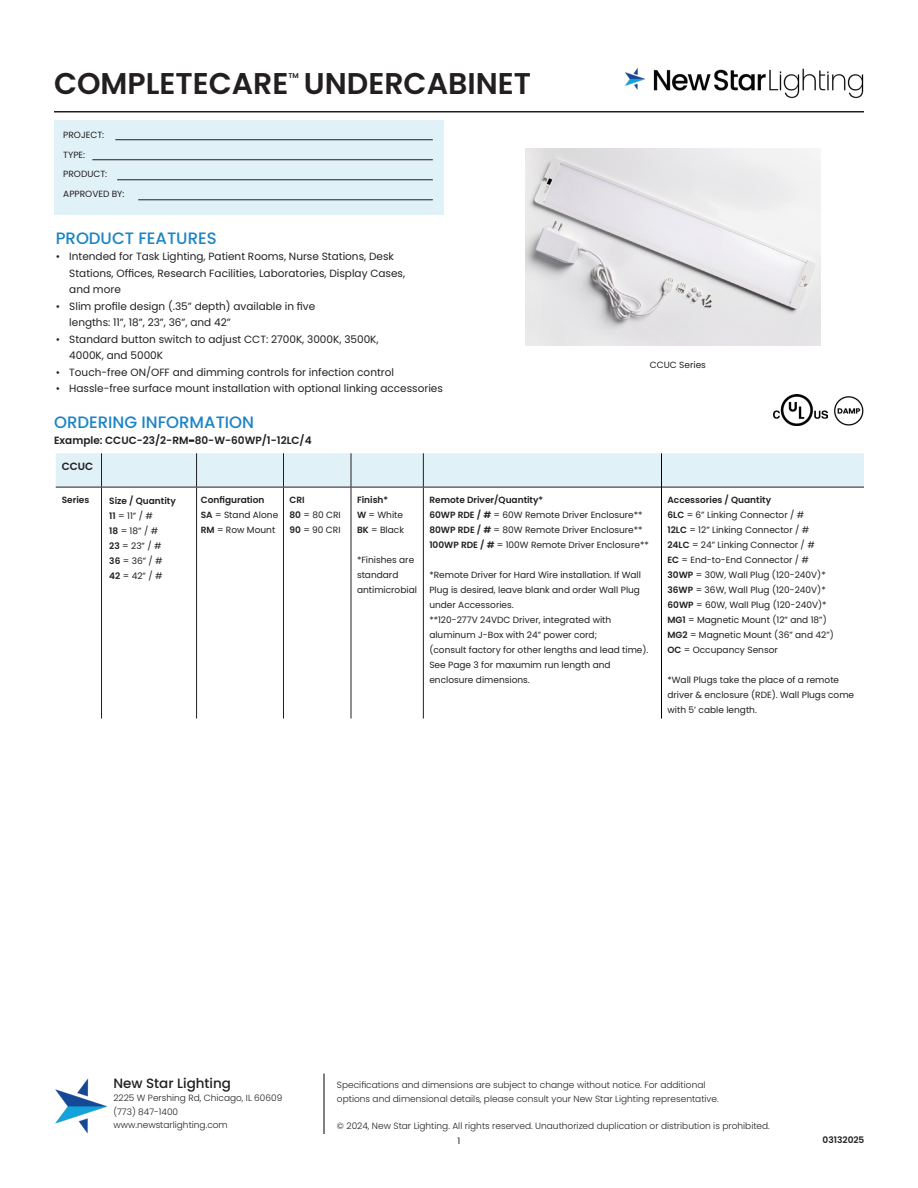
<style>
.page{position:relative;width:918px;height:1188px;background:#fff}
.page>*{position:absolute;margin:0;border:0;box-sizing:border-box;transform-origin:0 0}
.t1{font:600 30px "Poppins";color:#231f20}
.Subtitles{font:500 16.5px "Poppins";color:#1b84c6}
.t2{font:500 13.5px "Poppins";color:#231f20}
.t3{font:10.5px/16.5px "Poppins";color:#231f20}
.t4{font:600 10.5px "Poppins";color:#231f20}
.t5{font:9px/15px "Poppins";color:#231f20}
.t6{font:300 9px/13.5px "Poppins";color:#231f20}
.t7{font:600 9px/15px "Poppins";color:#231f20}
.t8{font:600 7.05px "Poppins";color:#231f20}
.s1{font-weight:600}
.s2{font-weight:400}
</style>
<div class="page">
<hr style="left:54px;top:111px;width:810px;height:2px;background:#231f20">
<img style="left:55px;top:1078px;width:53px;height:56px">
<hr style="left:323px;top:1074px;width:2px;height:60px;background:#231f20">
<img style="left:625px;top:68px;width:239px;height:31px">
<div style="left:54px;top:120px;width:390px;height:95px;background:#e1f1f8"></div>
<hr style="left:115px;top:139px;width:318px;height:1px;background:#231f20">
<hr style="left:92px;top:159px;width:341px;height:1px;background:#231f20">
<hr style="left:117px;top:179px;width:316px;height:1px;background:#231f20">
<hr style="left:138px;top:199px;width:295px;height:1px;background:#231f20">
<div style="left:56px;top:453px;width:808px;height:34px;background:#e1f1f8"></div>
<hr style="left:196px;top:453px;width:1px;height:34px;background:#231f20">
<hr style="left:283px;top:453px;width:1px;height:34px;background:#231f20">
<hr style="left:351px;top:453px;width:1px;height:34px;background:#231f20">
<hr style="left:196px;top:487px;width:1px;height:232px;background:#231f20">
<hr style="left:283px;top:487px;width:1px;height:232px;background:#231f20">
<hr style="left:351px;top:487px;width:1px;height:232px;background:#231f20">
<hr style="left:101px;top:453px;width:1px;height:34px;background:#231f20">
<hr style="left:101px;top:487px;width:1px;height:232px;background:#231f20">
<hr style="left:423px;top:453px;width:1px;height:34px;background:#231f20">
<hr style="left:423px;top:487px;width:1px;height:232px;background:#231f20">
<hr style="left:56px;top:487px;width:46px;height:1px;background:#231f20">
<hr style="left:102px;top:487px;width:95px;height:1px;background:#231f20">
<hr style="left:197px;top:487px;width:86px;height:1px;background:#231f20">
<hr style="left:284px;top:487px;width:67px;height:1px;background:#231f20">
<hr style="left:351px;top:487px;width:72px;height:1px;background:#231f20">
<hr style="left:423px;top:487px;width:238px;height:1px;background:#231f20">
<hr style="left:662px;top:487px;width:202px;height:1px;background:#231f20">
<hr style="left:661px;top:453px;width:1px;height:34px;background:#000">
<hr style="left:661px;top:487px;width:1px;height:232px;background:#000">
<img style="left:773px;top:394px;width:54px;height:32px">
<img style="left:833px;top:396px;width:31px;height:30px">
<img style="left:525px;top:148px;width:296px;height:198px">
<h1 class="t1" style="left:54px;top:66px;width:479px">COMPLETECARE UNDERCABINET</h1>
<p class="t8" style="left:288px;top:71px;width:12px">TM</p>
<p class="t5" style="left:63px;top:128px;width:42px">PROJECT:</p>
<p class="t5" style="left:63px;top:147px;width:23px">TYPE:</p>
<p class="t5" style="left:63px;top:167px;width:45px">PRODUCT:</p>
<p class="t5" style="left:63px;top:186px;width:63px">APPROVED BY:</p>
<p class="Subtitles" style="left:56px;top:228px;width:162px">PRODUCT FEATURES</p>
<p class="t3" style="left:69px;top:248px;width:337px;text-indent:-14px">• Intended for Task Lighting, Patient Rooms, Nurse Stations, Desk<br>Stations, Offices, Research Facilities, Laboratories, Display Cases, and more</p>
<p class="t3" style="left:69px;top:298px;width:248px;text-indent:-14px">• Slim profile design (.35” depth) available in five lengths: 11”, 18”, 23”, 36”, and 42”</p>
<p class="t3" style="left:69px;top:331px;width:311px;text-indent:-14px">• Standard button switch to adjust CCT: 2700K, 3000K, 3500K,<br>4000K, and 5000K</p>
<p class="t3" style="left:56px;top:364px;width:340px">• Touch-free ON/OFF and dimming controls for infection control</p>
<p class="t3" style="left:56px;top:380px;width:389px">• Hassle-free surface mount installation with optional linking accessories</p>
<p class="Subtitles" style="left:54px;top:413px;width:202px">ORDERING INFORMATION</p>
<p class="t4" style="left:54px;top:435px;width:259px">Example: CCUC-23/2-RM-80-W-60WP/1-12LC/4</p>
<p class="t5" style="left:650px;top:357px;width:58px">CCUC Series</p>
<p class="t4" style="left:62px;top:461px;width:33px">CCUC</p>
<p class="t7" style="left:62px;top:492px;width:29px">Series</p>
<p class="t7" style="left:201px;top:492px;width:65px">Configuration</p>
<p class="t5" style="left:201px;top:507px;width:79px"><span class="s1">SA</span> = Stand Alone</p>
<p class="t5" style="left:201px;top:522px;width:76px"><span class="s1">RM</span> = Row Mount</p>
<p class="t7" style="left:109px;top:493px;width:68px">Size / Quantity</p>
<p class="t5" style="left:109px;top:508px;width:45px"><span class="s1">11</span> = 11” / #</p>
<p class="t5" style="left:109px;top:523px;width:50px"><span class="s1">18</span> = 18” / #</p>
<p class="t5" style="left:109px;top:538px;width:54px"><span class="s1">23</span> = 23” / #</p>
<p class="t5" style="left:109px;top:553px;width:55px"><span class="s1">36</span> = 36” / #</p>
<p class="t5" style="left:109px;top:568px;width:55px"><span class="s1">42</span> = 42” / #</p>
<p class="t7" style="left:290px;top:492px;width:17px">CRI</p>
<p class="t5" style="left:290px;top:507px;width:53px"><span class="s1">80</span> = 80 CRI</p>
<p class="t5" style="left:290px;top:522px;width:53px"><span class="s1">90</span> = 90 CRI</p>
<p class="t7" style="left:357px;top:492px;width:33px">Finish*</p>
<p class="t5" style="left:357px;top:507px;width:48px"><span class="s1">W</span> = White</p>
<p class="t5" style="left:357px;top:522px;width:48px"><span class="s1">BK</span> = Black</p>
<p class="t5" style="left:357px;top:552px;width:61px">*Finishes are standard antimicrobial</p>
<p class="t7" style="left:429px;top:492px;width:115px">Remote Driver/Quantity*</p>
<p class="t5" style="left:429px;top:507px;width:215px"><span class="s1">60WP RDE / #</span> = 60W Remote Driver Enclosure**</p>
<p class="t5" style="left:429px;top:522px;width:221px"><span class="s1">80WP RDE / #</span> = 80W Remote Driver Enclosure**<br><span class="s1">100WP RDE / #</span> = 100W Remote Driver Enclosure**</p>
<p class="t5" style="left:429px;top:567px;width:213px;text-align:justify">*Remote Driver for Hard Wire installation. If Wall Plug is desired, leave blank and order Wall Plug under Accessories.</p>
<p class="t5" style="left:429px;top:612px;width:221px">**120-277V 24VDC Driver, integrated with aluminum J-Box with 24” power cord;<br>(consult factory for other lengths and lead time).<br>See Page 3 for maxumim run length and enclosure dimensions.</p>
<p class="t7" style="left:668px;top:492px;width:138px">Accessories / Quantity<br>6LC <span class="s2">= 6” Linking Connector / #</span></p>
<p class="t5" style="left:668px;top:522px;width:143px"><span class="s1">12LC</span> = 12” Linking Connector / #</p>
<p class="t5" style="left:668px;top:537px;width:149px"><span class="s1">24LC</span> = 24” Linking Connector / #</p>
<p class="t5" style="left:668px;top:552px;width:143px"><span class="s1">EC</span> = End-to-End Connector / #</p>
<p class="t5" style="left:668px;top:567px;width:160px"><span class="s1">30WP</span> = 30W, Wall Plug (120-240V)*</p>
<p class="t5" style="left:668px;top:582px;width:160px"><span class="s1">36WP</span> = 36W, Wall Plug (120-240V)*</p>
<p class="t5" style="left:668px;top:597px;width:161px"><span class="s1">60WP</span> = 60W, Wall Plug (120-240V)*</p>
<p class="t5" style="left:668px;top:612px;width:161px"><span class="s1">MG1</span> = Magnetic Mount (12” and 18”)</p>
<p class="t5" style="left:668px;top:627px;width:168px"><span class="s1">MG2</span> = Magnetic Mount (36” and 42”)</p>
<p class="t5" style="left:668px;top:642px;width:112px"><span class="s1">OC</span> = Occupancy Sensor</p>
<p class="t5" style="left:668px;top:672px;width:173px">*Wall Plugs take the place of a remote</p>
<p class="t5" style="left:668px;top:687px;width:188px">driver &amp; enclosure (RDE). Wall Plugs come</p>
<p class="t5" style="left:668px;top:702px;width:91px">with 5’ cable length.</p>
<h3 class="t2" style="left:113px;top:1075px;width:119px">New Star Lighting</h3>
<p class="t6" style="left:113px;top:1091px;width:170px">2225 W Pershing Rd, Chicago, IL 60609 (773) 847-1400 www.newstarlighting.com</p>
<p class="t6" style="left:337px;top:1079px;width:383px">Specifications and dimensions are subject to change without notice. For additional options and dimensional details, please consult your New Star Lighting representative.</p>
<p class="t6" style="left:337px;top:1119px;width:434px">© 2024, New Star Lighting. All rights reserved. Unauthorized duplication or distribution is prohibited.</p>
<p class="t5" style="left:458px;top:1133px;width:4px">1</p>
<p class="t7" style="left:823px;top:1133px;width:43px">03132025</p>
</div>
